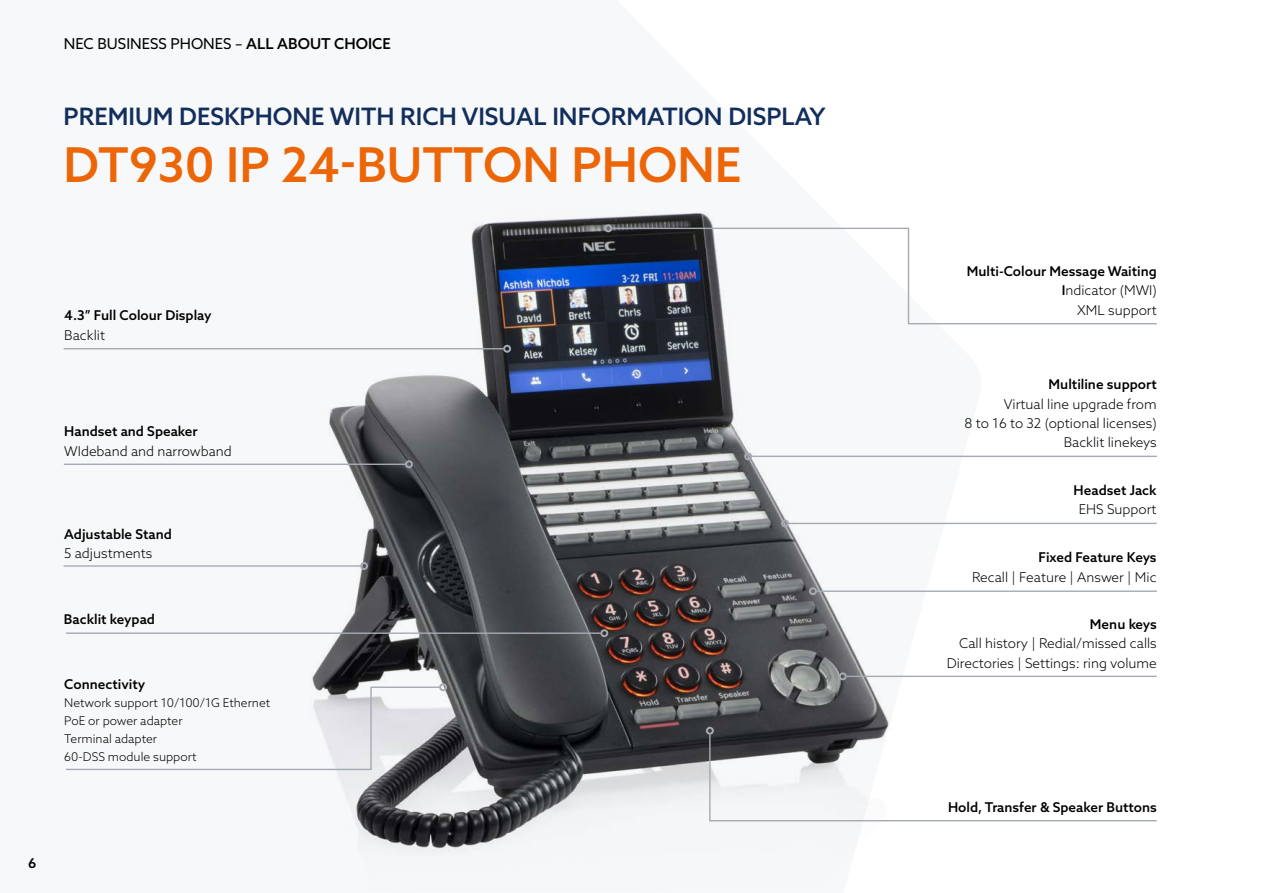
<style>
.page{position:relative;width:1263px;height:893px;background:#fff}
.page>*{position:absolute;margin:0;border:0;box-sizing:border-box;transform-origin:0 0}
.t1{font:500 48px "Azo Sans";color:#ec6608}
.t2{font:500 24px "Azo Sans";color:#122e5c}
.t3{font:15px "Azo Sans";color:#000}
.t4{font:500 13.5px/19.5px "Azo Sans";color:#000;text-align:right}
.t5{font:300 13.5px/19.5px "Azo Sans";color:#000;text-align:right}
.t6{font:300 12px/18px "Azo Sans";color:#000}
.s1{font-weight:500}
.s2{font-weight:300}
</style>
<div class="page">
<div style="left:216px;top:190px;width:769px;height:703px;background:#f7f8f9"></div>
<img style="left:248px;top:213px;width:692px;height:638px">
<svg style="left:611px;top:227px;width:546px;height:98px"></svg>
<svg style="left:604px;top:224px;width:8px;height:8px"></svg>
<hr style="left:817px;top:590px;width:340px;height:2px;background:#a6abb3">
<hr style="left:789px;top:523px;width:367px;height:1px;background:#a6abb3">
<svg style="left:809px;top:587px;width:8px;height:8px"></svg>
<svg style="left:781px;top:519px;width:8px;height:8px"></svg>
<hr style="left:847px;top:676px;width:310px;height:1px;background:#a6abb3">
<svg style="left:839px;top:672px;width:8px;height:8px"></svg>
<hr style="left:64px;top:348px;width:439px;height:1px;background:#a6abb3">
<svg style="left:503px;top:345px;width:8px;height:8px"></svg>
<hr style="left:64px;top:565px;width:296px;height:2px;background:#a6abb3">
<svg style="left:360px;top:562px;width:8px;height:8px"></svg>
<hr style="left:64px;top:464px;width:341px;height:1px;background:#a6abb3">
<svg style="left:405px;top:460px;width:8px;height:8px"></svg>
<hr style="left:66px;top:632px;width:534px;height:2px;background:#a6abb3">
<svg style="left:600px;top:629px;width:8px;height:8px"></svg>
<hr style="left:752px;top:456px;width:405px;height:1px;background:#a6abb3">
<svg style="left:744px;top:452px;width:8px;height:8px"></svg>
<svg style="left:706px;top:727px;width:451px;height:95px"></svg>
<svg style="left:65px;top:683px;width:382px;height:88px"></svg>
<p class="t3" style="left:64px;top:34px;width:328px">NEC BUSINESS PHONES – <span class="s1">ALL ABOUT CHOICE</span></p>
<h2 class="t2" style="left:64px;top:101px;width:763px">PREMIUM DESKPHONE WITH RICH VISUAL INFORMATION DISPLAY</h2>
<h1 class="t1" style="left:64px;top:133px;width:679px">DT930 IP 24-BUTTON PHONE</h1>
<p class="t4" style="left:64px;top:306px;width:149px">4.3” Full Colour Display</p>
<p class="t5" style="left:64px;top:325px;width:42px">Backlit</p>
<p class="t4" style="left:64px;top:422px;width:135px">Handset and Speaker</p>
<p class="t5" style="left:64px;top:441px;width:169px">WIdeband and narrowband</p>
<p class="t4" style="left:64px;top:524px;width:109px">Adjustable Stand</p>
<p class="t5" style="left:64px;top:543px;width:90px">5 adjustments</p>
<p class="t4" style="left:64px;top:609px;width:93px">Backlit keypad</p>
<p class="t4" style="left:64px;top:674px;width:82px">Connectivity</p>
<p class="t6" style="left:64px;top:693px;width:207px">Network support 10/100/1G Ethernet<br>PoE or power adapter<br>Terminal adapter<br>60-DSS module support</p>
<p class="t4" style="left:28px;top:853px;width:10px">6</p>
<p class="t4" style="left:967px;top:261px;width:192px">Multi-Colour Message Waiting<br>I<span class="s2">ndicator (MWI)<br>XML support</span></p>
<p class="t4" style="left:1048px;top:374px;width:110px">Multiline support</p>
<p class="t5" style="left:964px;top:394px;width:194px">Virtual line upgrade from<br>8 to 16 to 32 (optional licenses)<br>Backlit linekeys</p>
<p class="t4" style="left:1074px;top:480px;width:84px">Headset Jack</p>
<p class="t5" style="left:1079px;top:499px;width:79px">EHS Support</p>
<p class="t4" style="left:1038px;top:548px;width:120px">Fixed Feature Keys</p>
<p class="t5" style="left:972px;top:567px;width:186px">Recall | Feature | Answer | Mic</p>
<p class="t4" style="left:1090px;top:614px;width:68px">Menu keys</p>
<p class="t5" style="left:947px;top:633px;width:212px">Call history | Redial/missed calls<br>Directories | Settings: ring volume</p>
<p class="t4" style="left:948px;top:797px;width:210px">Hold, Transfer &amp; Speaker Buttons</p>
</div>
